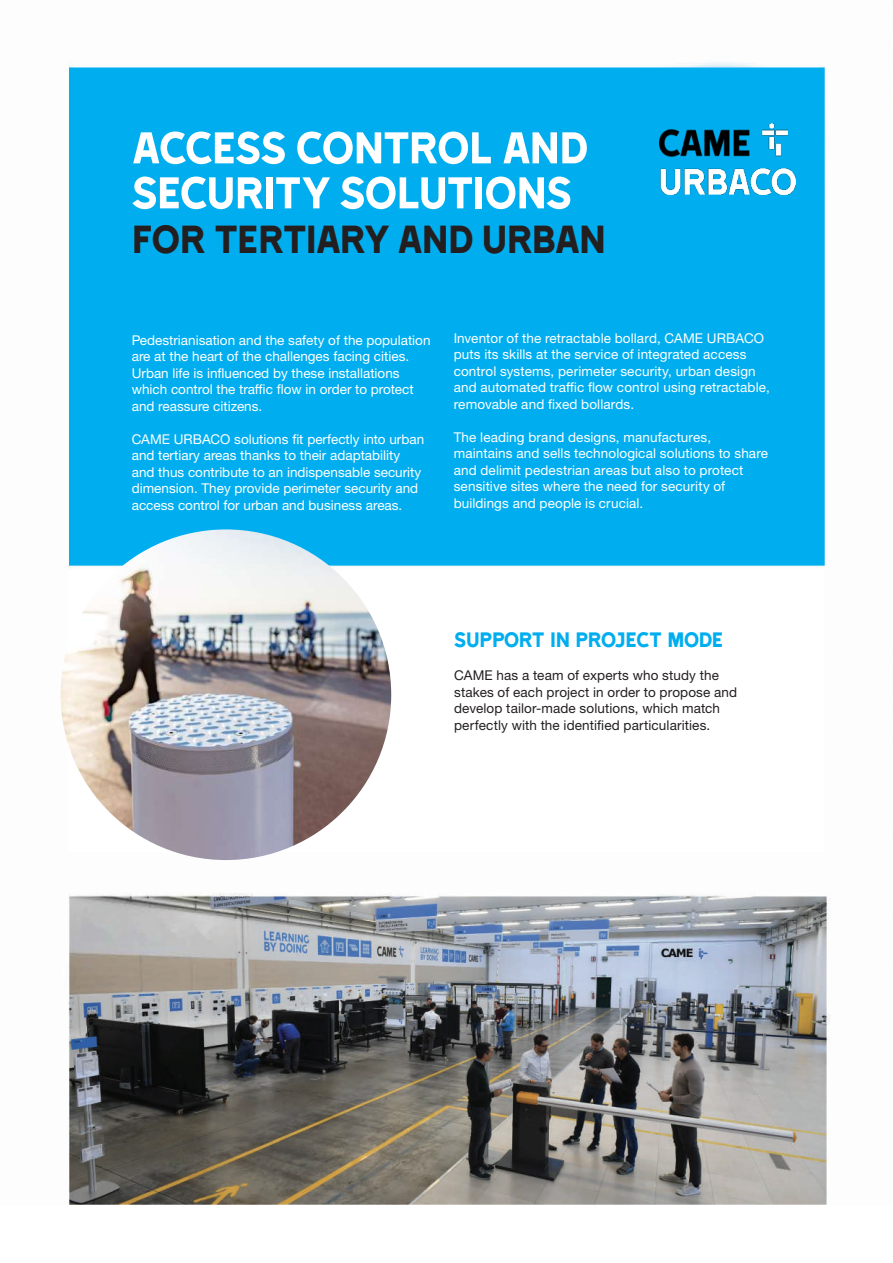
<style>
.page{position:relative;width:893px;height:1263px;background:#fff}
.page>*{position:absolute;margin:0;border:0;box-sizing:border-box;transform-origin:0 0}
.t1{font:51px/45px "Came Type";letter-spacing:-.03em;color:#fff}
.t2{font:45px "Came Type";letter-spacing:-.03em;color:#231f20}
.t3{font:24px "Came Type";letter-spacing:-.03em;color:#00aeef}
.t4{font:13.5px/16.5px "Helvetica Neue LTW1 G";color:#fff}
.t5{font:13.5px/16.5px "Helvetica Neue LTW1 G";letter-spacing:.01em;color:#231f20}
</style>
<div class="page">
<img style="left:60px;top:62px;width:771px;height:1142px">
<img style="left:659px;top:123px;width:136px;height:72px">
<img style="left:61px;top:529px;width:330px;height:331px;border-radius:165px">
<h1 class="t1" style="left:132px;top:125px;width:459px">ACCESS CONTROL AND<br>SECURITY SOLUTIONS</h1>
<h2 class="t2" style="left:132px;top:216px;width:476px">FOR TERTIARY AND URBAN</h2>
<p class="t4" style="left:132px;top:332px;width:300px">Pedestrianisation and the safety of the population are at the heart of the challenges facing cities.<br>Urban life is influenced by these installations which control the traffic flow in order to protect and reassure citizens.</p>
<p class="t4" style="left:132px;top:431px;width:294px">CAME URBACO solutions fit perfectly into urban and tertiary areas thanks to their adaptability and thus contribute to an indispensable security dimension. They provide perimeter security and access control for urban and business areas.</p>
<p class="t4" style="left:454px;top:330px;width:318px">Inventor of the retractable bollard, CAME URBACO puts its skills at the service of integrated access control systems, perimeter security, urban design and automated traffic flow control using retractable, removable and fixed bollards.</p>
<p class="t4" style="left:454px;top:429px;width:316px">The leading brand designs, manufactures, maintains and sells technological solutions to share and delimit pedestrian areas but also to protect sensitive sites where the need for security of buildings and people is crucial.</p>
<h3 class="t3" style="left:454px;top:627px;width:271px">SUPPORT IN PROJECT MODE</h3>
<p class="t5" style="left:454px;top:667px;width:285px">CAME has a team of experts who study the stakes of each project in order to propose and develop tailor-made solutions, which match perfectly with the identified particularities.</p>
</div>
